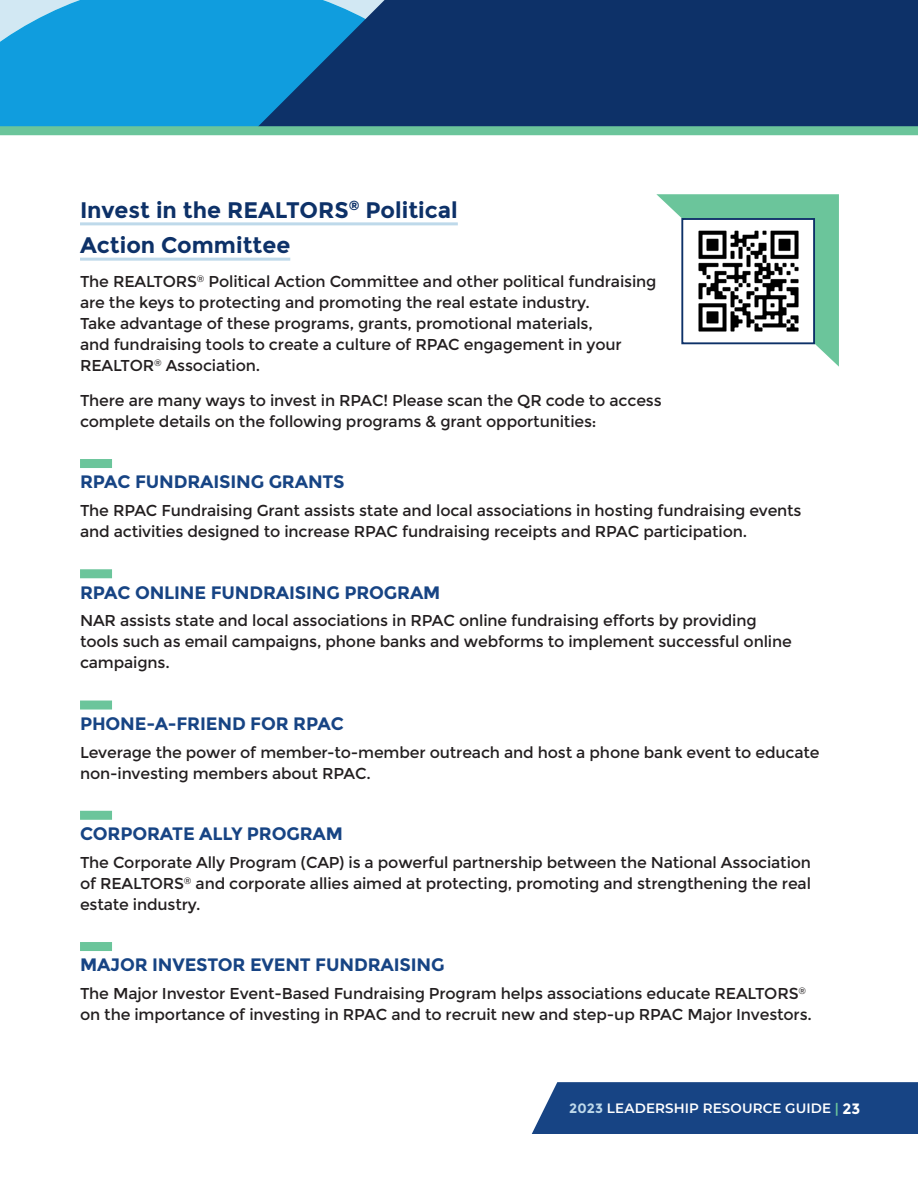
<style>
.page{position:relative;width:918px;height:1188px;background:#fff}
.page>*{position:absolute;margin:0;border:0;box-sizing:border-box;transform-origin:0 0}
.h2_hyperlinked_top{font:700 22.5px "Montserrat";color:#0d3168}
.H2-hyperlinked{font:700 22.5px "Montserrat";color:#0d3168}
.H3_top_underline{font:700 18px "Montserrat";letter-spacing:-.01em;color:#174484}
.body_copy{font:15.75px/21px "Montserrat";letter-spacing:-.01em;color:#231f20}
.t1{font:600 13.5px "Montserrat";letter-spacing:.005em;color:#fff}
.s1{font-weight:700;color:#bed9ea}
.s2{color:#6bc59b}
.s3{font-weight:700;font-size:15px}
</style>
<div class="page">
<hr style="left:80px;top:222px;width:378px;height:3px;background:#bed9ea">
<hr style="left:80px;top:258px;width:210px;height:3px;background:#bed9ea">
<div style="left:80px;top:459px;width:32px;height:9px;background:#6bc59b"></div>
<div style="left:80px;top:569px;width:32px;height:9px;background:#6bc59b"></div>
<div style="left:80px;top:701px;width:32px;height:9px;background:#6bc59b"></div>
<div style="left:80px;top:811px;width:32px;height:9px;background:#6bc59b"></div>
<div style="left:80px;top:942px;width:32px;height:9px;background:#6bc59b"></div>
<svg style="left:656px;top:194px;width:183px;height:173px"></svg>
<div style="left:682px;top:219px;width:132px;height:124px;background:#fff"></div>
<img style="left:698px;top:230px;width:101px;height:102px">
<div style="left:681px;top:218px;width:134px;height:126px;border:2px solid #0d3168"></div>
<div style="left:532px;top:1082px;width:386px;height:52px;background:#174484"></div>
<div style="left:0;top:0;width:252px;height:126px;background:#109dde"></div>
<svg style="left:252px;top:0;width:666px;height:126px;background:#0e3d74"></svg>
<div style="left:0;top:126px;width:918px;height:9px;background:#6bc59b"></div>
<p class="h2_hyperlinked_top" style="left:80px;top:196px;width:379px">Invest in the REALTORS<sup>®</sup> Political</p>
<p class="H2-hyperlinked" style="left:80px;top:231px;width:212px">Action Committee</p>
<p class="body_copy" style="left:80px;top:271px;width:578px">The REALTORS<sup>®</sup> Political Action Committee and other political fundraising are the keys to protecting and promoting the real estate industry.<br>Take advantage of these programs, grants, promotional materials,<br>and fundraising tools to create a culture of RPAC engagement in your REALTOR<sup>®</sup> Association.</p>
<p class="body_copy" style="left:80px;top:390px;width:583px">There are many ways to invest in RPAC! Please scan the QR code to access complete details on the following programs &amp; grant opportunities:</p>
<p class="H3_top_underline" style="left:80px;top:471px;width:266px">RPAC FUNDRAISING GRANTS</p>
<p class="body_copy" style="left:80px;top:500px;width:723px">The RPAC Fundraising Grant assists state and local associations in hosting fundraising events and activities designed to increase RPAC fundraising receipts and RPAC participation.</p>
<p class="H3_top_underline" style="left:80px;top:581px;width:362px">RPAC ONLINE FUNDRAISING PROGRAM</p>
<p class="body_copy" style="left:80px;top:610px;width:713px">NAR assists state and local associations in RPAC online fundraising efforts by providing tools such as email campaigns, phone banks and webforms to implement successful online campaigns.</p>
<p class="H3_top_underline" style="left:80px;top:713px;width:265px">PHONE-A-FRIEND FOR RPAC</p>
<p class="body_copy" style="left:80px;top:742px;width:741px">Leverage the power of member-to-member outreach and host a phone bank event to educate non-investing members about RPAC.</p>
<p class="H3_top_underline" style="left:80px;top:823px;width:264px">CORPORATE ALLY PROGRAM</p>
<p class="body_copy" style="left:80px;top:852px;width:733px;text-align:justify">The Corporate Ally Program (CAP) is a powerful partnership between the National Association of REALTORS<sup>®</sup> and corporate allies aimed at protecting, promoting and strengthening the real estate industry.</p>
<p class="H3_top_underline" style="left:80px;top:954px;width:366px">MAJOR INVESTOR EVENT FUNDRAISING</p>
<p class="body_copy" style="left:80px;top:983px;width:733px">The Major Investor Event-Based Fundraising Program helps associations educate REALTORS<sup>® </sup>on the importance of investing in RPAC and to recruit new and step-up RPAC Major Investors.</p>
<p class="t1" style="left:569px;top:1099px;width:293px"><span class="s1">2023</span> LEADERSHIP RESOURCE GUIDE <span class="s2">|</span> <span class="s3">23</span></p>
</div>
